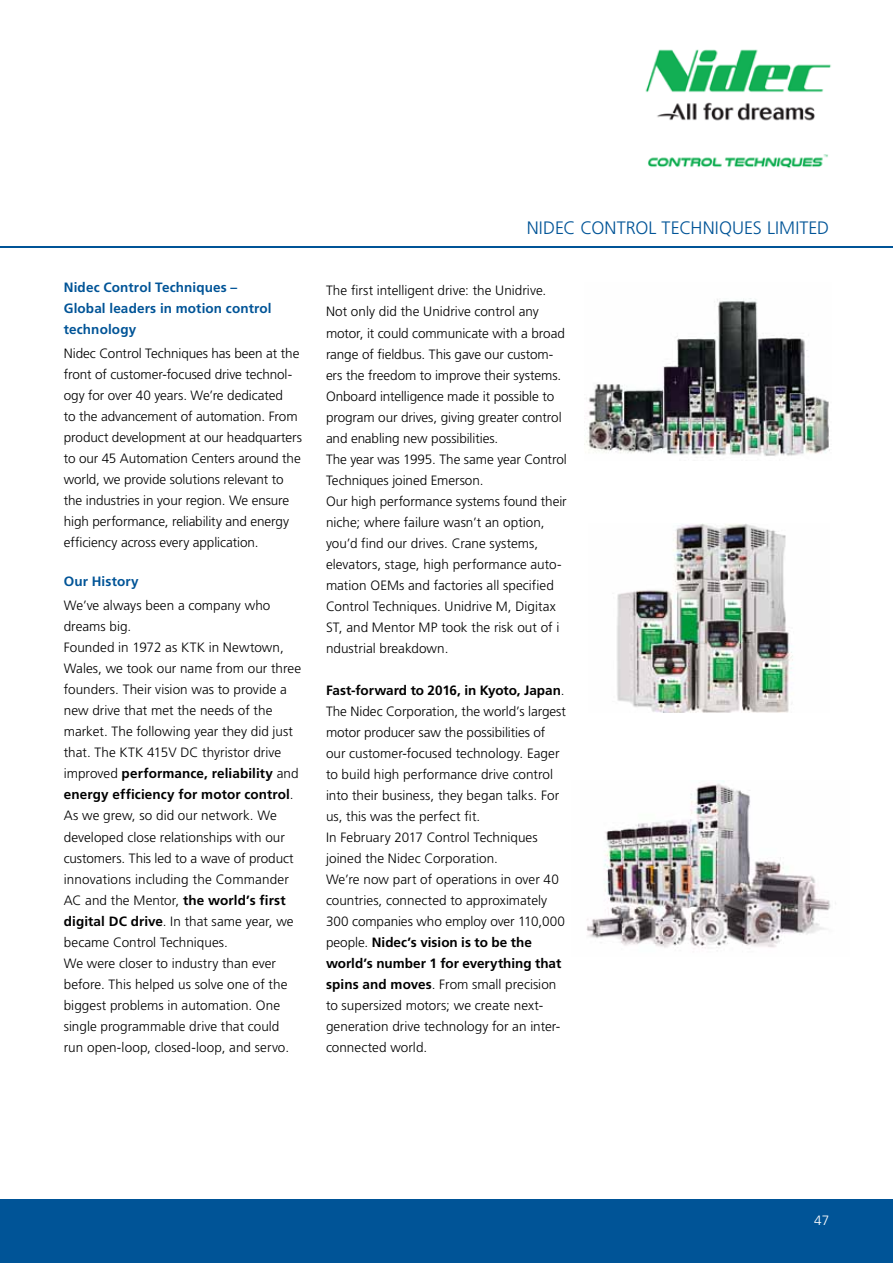
<style>
.page{position:relative;width:893px;height:1263px;background:#fff}
.page>*{position:absolute;margin:0;border:0;box-sizing:border-box;transform-origin:0 0}
.t1{font:300 18px "Frutiger";letter-spacing:.01em;color:#005497}
.t2{font:300 13.5px/21px "Frutiger";color:#000}
.t3{font:700 13.5px/21px "Frutiger";letter-spacing:.01em;color:#005497}
.t4{font:300 13.5px "Frutiger";color:#fff}
.s1{font-weight:700}
</style>
<div class="page">
<div style="left:0;top:1199px;width:893px;height:64px;background:#005497"></div>
<hr style="left:0;top:247px;width:893px;height:1px;background:#005497">
<img style="left:645px;top:49px;width:186px;height:120px">
<img style="left:586px;top:781px;width:250px;height:168px">
<img style="left:617px;top:524px;width:176px;height:189px">
<img style="left:584px;top:298px;width:246px;height:158px">
<p class="t3" style="left:64px;top:277px;width:209px">Nidec Control Techniques –<br>Global leaders in motion control technology</p>
<p class="t2" style="left:64px;top:343px;width:240px">N idec Control Techniques has been at the front of customer-focused drive technol&shy;ogy for over 40 years. We’re dedicated<br>to the advancement of automation. From product development at our headquarters to our 45 Automation Centers around the world, we provide solutions relevant to the industries in your region. We ensure high performance, reliability and energy efficiency across every application.</p>
<p class="t3" style="left:64px;top:571px;width:76px">Our History</p>
<p class="t2" style="left:64px;top:595px;width:239px">We’ve always been a company who dreams big.<br>Founded in 1972 as KTK in Newtown, Wales, we took our name from our three founders. Their vision was to provide a new drive that met the needs of the market. The following year they did just that. The KTK 415V DC thyristor drive improved <span class="s1">performance, reliability</span> and <span class="s1">energy efficiency for motor control</span>.<br>As we grew, so did our network. We developed close relationships with our customers. This led to a wave of product innovations including the Commander AC and the Mentor, <span class="s1">the world’s first digital DC drive</span>. I n that same year, we became Control Techniques.<br>We were closer to industry than ever before. This helped us solve one of the biggest problems in automation. One single programmable drive that could run open-loop, closed-loop, and servo.</p>
<h1 class="t1" style="left:527px;top:217px;width:28px">nidec</h1>
<h1 class="t1" style="left:581px;top:217px;width:92px">control tech</h1>
<h1 class="t1" style="left:703px;top:217px;width:28px">nique</h1>
<h1 class="t1" style="left:753px;top:217px;width:57px">s lim ited</h1>
<p class="t2" style="left:326px;top:280px;width:242px">The first intelligent drive: the Unidrive.<br>Not only did the Unidrive control any motor, it could communicate with a broad range of fieldbus. This gave our custom&shy;ers the freedom to improve their systems.<br>Onboard intelligence made it possible to program our drives, giving greater control and enabling new possibilities.<br>The year was 1995. The same year Control Techniques joined Emerson.<br>Our high performance systems found their niche; where failure wasn’t an option, you’d find our drives. Crane systems, elevators, stage, high performance auto&shy;mation OEMs and factories all specified Control Techniques. Unidrive M, Digitax ST, and Mentor MP took the risk out of i ndustrial breakdown.</p>
<p class="t2" style="left:326px;top:680px;width:242px"><span class="s1">Fast-forward to 2016, in Kyoto, Japan</span>.<br>The N idec Corporation, the world’s largest motor producer saw the possibilities of our customer-focused technology. Eager to build high performance drive control into their business, they began talks. For us, this was the perfect fit.<br>I n February 2017 Control Techniques joined the N idec Corporation.<br>We’re now part of operations in over 40 countries, connected to approximately 300 companies who employ over 110,000 people. <span class="s1">Nidec’s vision is to be the world’s number 1 for everything that spins and moves</span>. From small precision to supersized motors; we create next&shy;generation drive technology for an inter&shy;connected world.</p>
<p class="t4" style="left:814px;top:1212px;width:17px">47</p>
</div>
